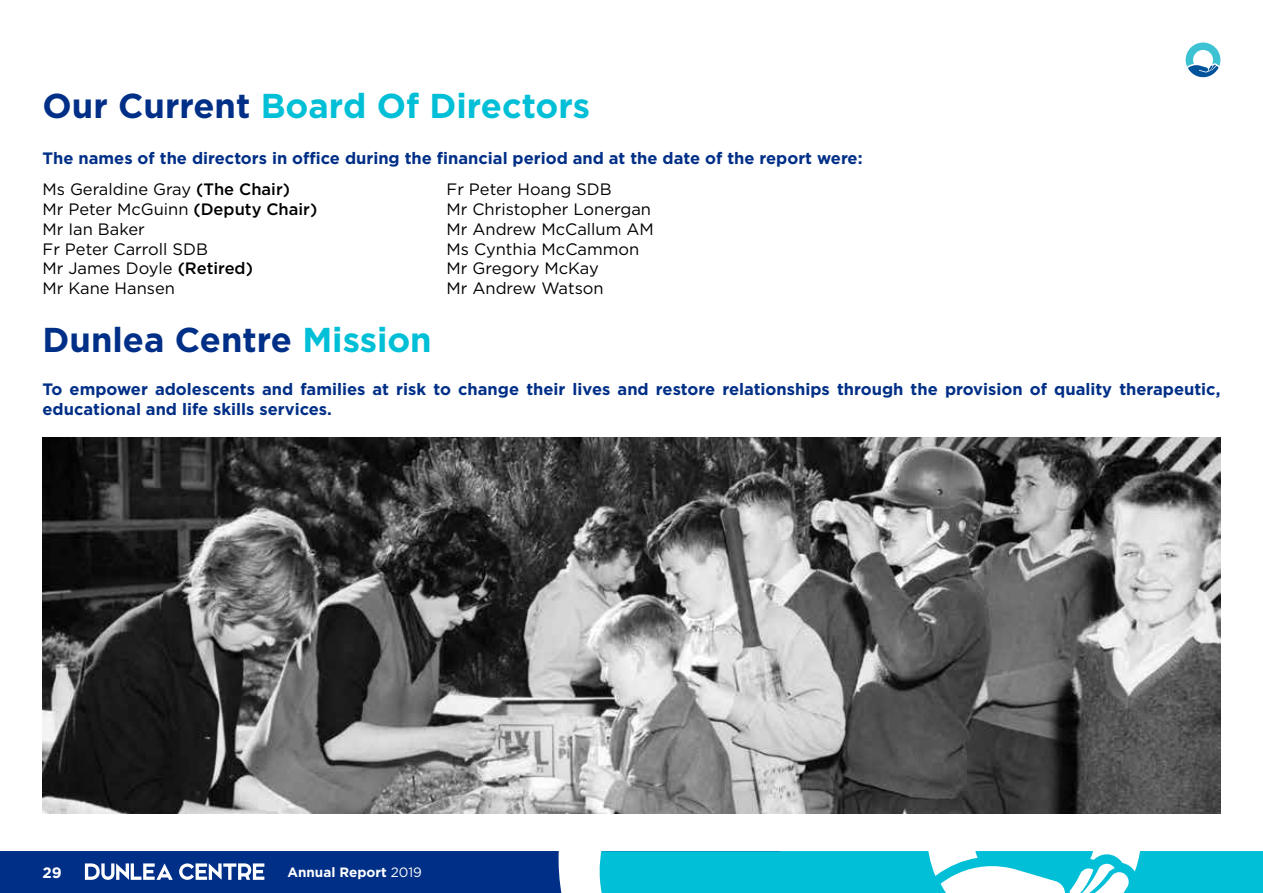
<style>
.page{position:relative;width:1263px;height:893px;background:#fff}
.page>*{position:absolute;margin:0;border:0;box-sizing:border-box;transform-origin:0 0}
.t1{font:700 34.5px "Gotham HTF";color:#00bfd6}
.t2{font:700 34.5px "Gotham HTF";color:#002f87}
.t3{font:700 16.5px/19.8px "Gotham HTF";color:#002f87}
.t4{font:16.5px "Gotham HTF";color:#000}
.t5{font:700 15px "Gotham HTF";color:#fff}
.t6{font:700 13.5px "Gotham HTF";color:#fff}
.s1{color:#002f87}
.s2{font-weight:500}
.s3{color:#00bfd6}
.s4{font-weight:400}
</style>
<div class="page">
<div style="left:623px;top:851px;width:640px;height:42px;background:#00bfd6"></div>
<svg style="left:0;top:851px;width:623px;height:42px;background:#1e4d98"></svg>
<svg style="left:927px;top:851px;width:214px;height:42px"></svg>
<svg style="left:1185px;top:43px;width:35px;height:34px"></svg>
<img style="left:43px;top:438px;width:1177px;height:376px">
<h1 class="t1" style="left:43px;top:86px;width:549px"><span class="s1">Our Current</span> Board Of Directors</h1>
<p class="t3" style="left:43px;top:148px;width:822px">The names of the directors in office during the financial period and at the date of the report were:</p>
<p class="t4" style="left:43px;top:180px;width:249px">Ms Geraldine Gray <span class="s2">(The Chair)</span></p>
<p class="t4" style="left:446px;top:180px;width:167px">Fr Peter Hoang SDB</p>
<p class="t4" style="left:43px;top:200px;width:276px">Mr Peter McGuinn <span class="s2">(Deputy Chair)</span></p>
<p class="t4" style="left:446px;top:200px;width:206px">Mr Christopher Lonergan</p>
<p class="t4" style="left:43px;top:220px;width:104px">Mr Ian Baker</p>
<p class="t4" style="left:446px;top:220px;width:209px">Mr Andrew McCallum AM</p>
<p class="t4" style="left:43px;top:240px;width:167px">Fr Peter Carroll SDB</p>
<p class="t4" style="left:446px;top:240px;width:194px">Ms Cynthia McCammon</p>
<p class="t4" style="left:43px;top:259px;width:212px">Mr James Doyle <span class="s2">(Retired)</span></p>
<p class="t4" style="left:446px;top:259px;width:154px">Mr Gregory McKay</p>
<p class="t4" style="left:43px;top:279px;width:134px">Mr Kane Hansen</p>
<p class="t4" style="left:446px;top:279px;width:159px">Mr Andrew Watson</p>
<h1 class="t2" style="left:43px;top:320px;width:391px">Dunlea Centre <span class="s3">Mission</span></h1>
<p class="t3" style="left:43px;top:379px;width:1179px">To empower adolescents and families at risk to change their lives and restore relationships through the provision of quality therapeutic, educational and life skills services.</p>
<p class="t5" style="left:42px;top:864px;width:21px">29</p>
<p class="t6" style="left:287px;top:864px;width:136px">Annual Report <span class="s4">2019</span></p>
</div>
